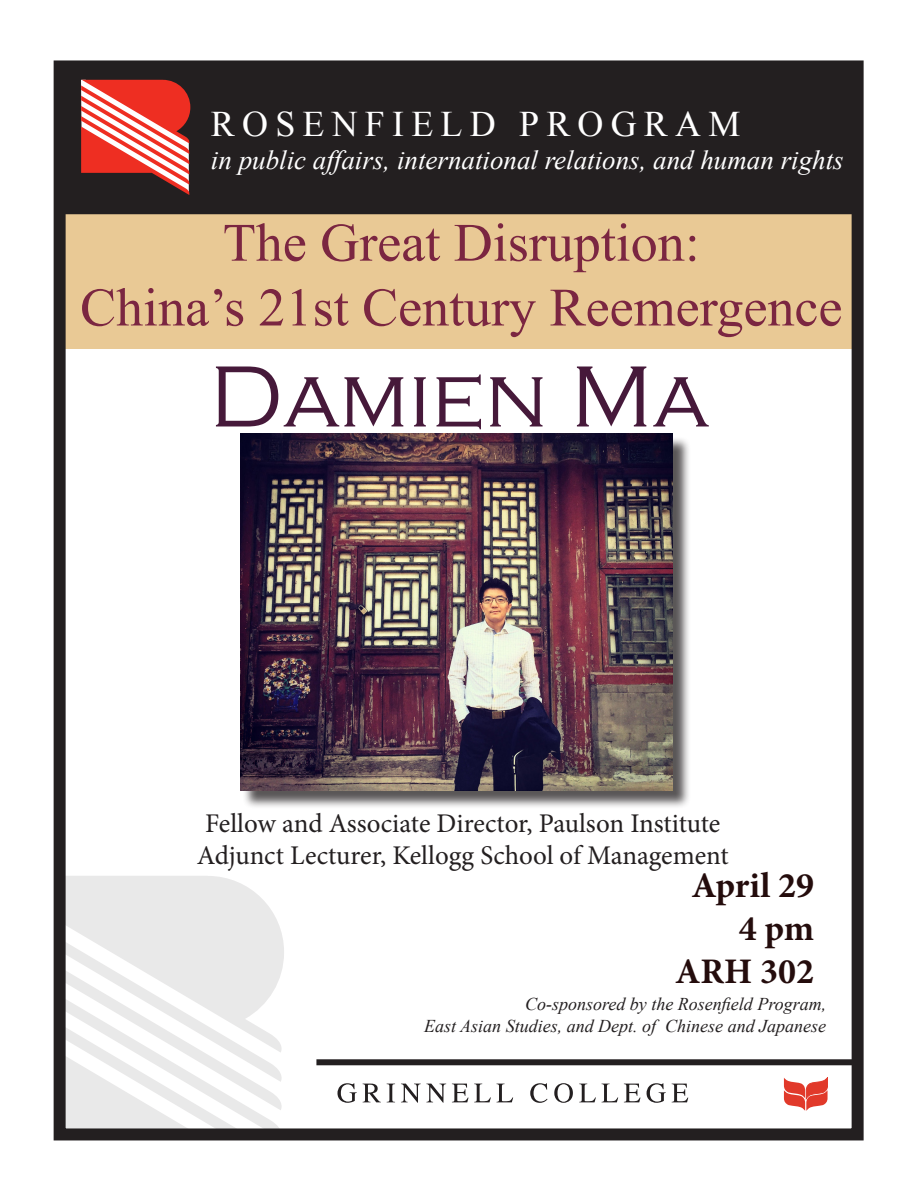
<style>
.page{position:relative;width:918px;height:1188px;background:#fff}
.page>*{position:absolute;margin:0;border:0;box-sizing:border-box;transform-origin:0 0}
.t1{font:300 90px "Copperplate Gothic";color:#46193a}
.t2{font:54px/64.8px "Times New Roman";color:#7b2641;text-align:center}
.t3{font:36px "Times New Roman";letter-spacing:.2em;color:#fff}
.t4{font:700 36px "Minion Pro";color:#240c0c}
.t5{font:27px/32.4px "Minion Pro";letter-spacing:-.005em;color:#231f20;text-align:center}
.t6{font:italic 27px "Times New Roman";color:#fff}
.t7{font:italic 18px/21.6px "Times New Roman";color:#231f20;text-align:right}
</style>
<div class="page">
<div style="left:54px;top:214px;width:807px;height:135px;background:#e9c995"></div>
<svg style="left:67px;top:876px;width:217px;height:251px"></svg>
<div style="left:316px;top:1059px;width:544px;height:6px;background:#231f20"></div>
<div style="left:55px;top:70px;width:805px;height:143px;background:#231f20"></div>
<div style="left:54px;top:69px;width:807px;height:145px;border:2px solid #231f20"></div>
<div style="left:54px;top:60px;width:810px;height:1080px;border:12px solid #231f20"></div>
<svg style="left:784px;top:1078px;width:44px;height:33px"></svg>
<svg style="left:338px;top:1083px;width:19px;height:20px"></svg>
<svg style="left:363px;top:1084px;width:18px;height:18px"></svg>
<svg style="left:387px;top:1084px;width:8px;height:18px"></svg>
<svg style="left:401px;top:1084px;width:45px;height:19px"></svg>
<svg style="left:452px;top:1084px;width:39px;height:18px"></svg>
<svg style="left:497px;top:1084px;width:16px;height:18px"></svg>
<svg style="left:530px;top:1083px;width:18px;height:20px"></svg>
<svg style="left:554px;top:1083px;width:19px;height:20px"></svg>
<svg style="left:579px;top:1084px;width:17px;height:18px"></svg>
<svg style="left:602px;top:1084px;width:16px;height:18px"></svg>
<svg style="left:624px;top:1084px;width:17px;height:18px"></svg>
<svg style="left:647px;top:1083px;width:19px;height:20px"></svg>
<svg style="left:672px;top:1084px;width:16px;height:18px"></svg>
<svg style="left:81px;top:80px;width:110px;height:115px"></svg>
<div style="left:243px;top:436px;width:448px;height:373px;background:#231f20;opacity:.75"></div>
<img style="left:240px;top:434px;width:432px;height:356px">
<p class="t3" style="left:211px;top:100px;width:531px">ROSENFIELD PROGRAM</p>
<p class="t6" style="left:211px;top:141px;width:634px">in public affairs, international relations, and human rights</p>
<p class="t2" style="left:80px;top:209px;width:764px">The Great Disruption:<br>China’s 21st Century Reemergence</p>
<p class="t1" style="left:209px;top:348px;width:501px">Damien Ma</p>
<p class="t5" style="left:197px;top:807px;width:533px">Fellow and Associate Director, Paulson Institute<br>Adjunct Lecturer, Kellogg School of Management</p>
<p class="t4" style="left:691px;top:860px;width:124px">April 29</p>
<p class="t4" style="left:739px;top:903px;width:77px">4 pm</p>
<p class="t4" style="left:675px;top:946px;width:141px">ARH 302</p>
<p class="t7" style="left:424px;top:993px;width:404px">Co-sponsored by the Rosenfield Program,<br>East Asian Studies, and Dept. of Chinese and Japanese</p>
</div>
